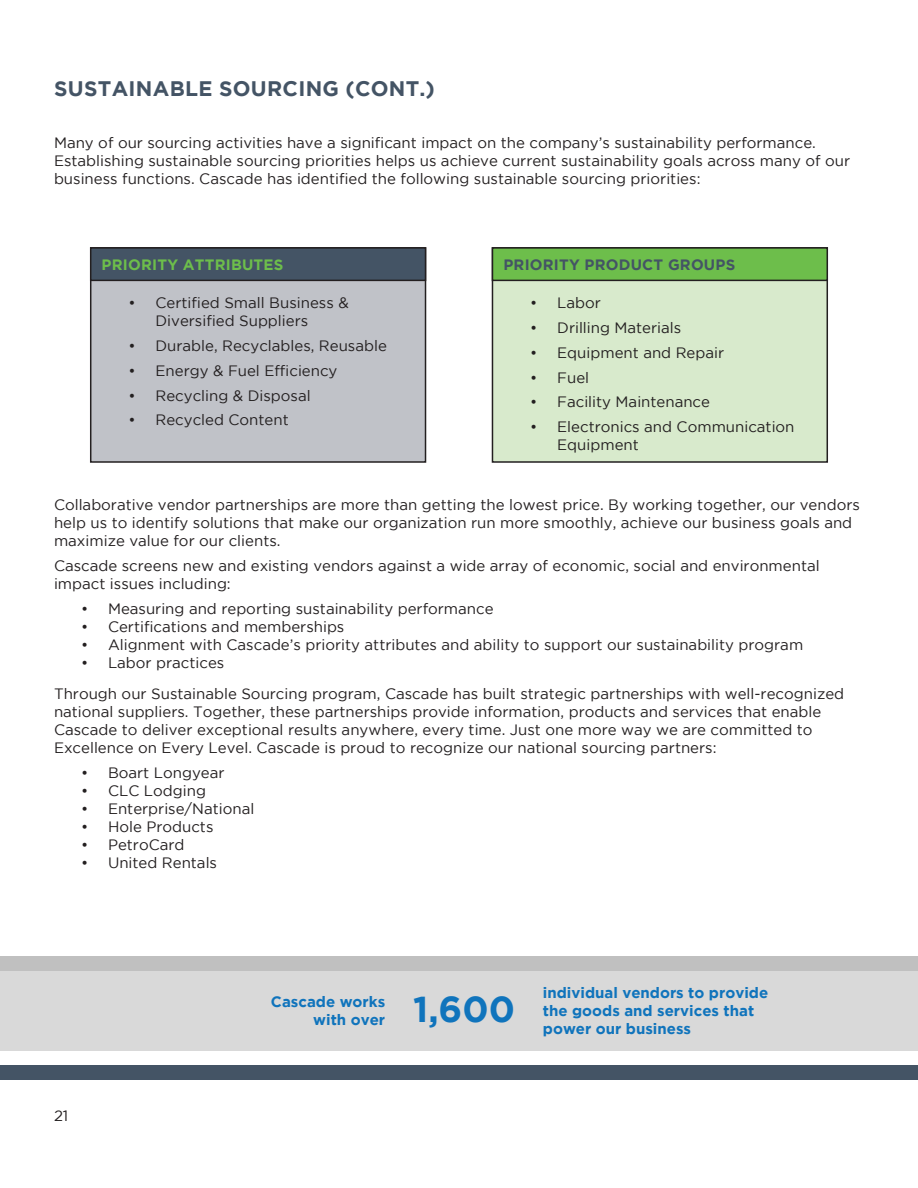
<style>
.page{position:relative;width:918px;height:1188px;background:#fff}
.page>*{position:absolute;margin:0;border:0;box-sizing:border-box;transform-origin:0 0}
.Page_Highlight{font:700 36px "Gotham";color:#1074bc}
.t1{font:700 21px "Gotham";letter-spacing:.015em;color:#445465}
.Sub-Header{font:15px/18px "Gotham";color:#231f20}
.Page_Highlight-2{font:700 15px/18px "Gotham";color:#1074bc}
.Sub-Sub_Header{font:700 15px "Gotham";letter-spacing:.015em;color:#445465}
.Sub-Sub_Header-2{font:700 15px "Gotham";letter-spacing:.015em;color:#6dbe4b}
</style>
<div class="page">
<div style="left:0;top:1065px;width:918px;height:15px;background:#445465"></div>
<div style="left:0;top:971px;width:918px;height:80px;background:#d9d9d9"></div>
<div style="left:0;top:956px;width:918px;height:15px;background:#c0c0c0"></div>
<div style="left:91px;top:248px;width:335px;height:214px;background:#c0c2c8"></div>
<div style="left:90px;top:247px;width:336px;height:216px;border:2px solid #231f20"></div>
<div style="left:91px;top:248px;width:335px;height:32px;background:#445465"></div>
<div style="left:90px;top:247px;width:336px;height:34px;border:2px solid #231f20"></div>
<div style="left:492px;top:248px;width:335px;height:214px;background:#d8eacc"></div>
<div style="left:492px;top:247px;width:336px;height:216px;border:2px solid #231f20"></div>
<div style="left:492px;top:248px;width:335px;height:32px;background:#6dbe4b"></div>
<div style="left:492px;top:247px;width:336px;height:34px;border:2px solid #231f20"></div>
<h3 class="t1" style="left:54px;top:77px;width:382px">SUSTAINABLE SOURCING (CONT.)</h3>
<p class="Sub-Header" style="left:54px;top:134px;width:798px">Many of our sourcing activities have a significant impact on the company’s sustainability performance.<br>Establishing sustainable sourcing priorities helps us achieve current sustainability goals across many of our business functions. Cascade has identified the following sustainable sourcing priorities:</p>
<p class="Sub-Sub_Header-2" style="left:102px;top:256px;width:183px">PRIORITY ATTRIBUTES</p>
<p class="Sub-Header" style="left:156px;top:294px;width:195px;text-indent:-27px">• Certified Small Business &amp;<br>Diversified Suppliers</p>
<p class="Sub-Header" style="left:129px;top:336px;width:260px">• Durable, Recyclables, Reusable</p>
<p class="Sub-Header" style="left:129px;top:361px;width:210px">• Energy &amp; Fuel Efficiency</p>
<p class="Sub-Header" style="left:129px;top:386px;width:184px">• Recycling &amp; Disposal</p>
<p class="Sub-Header" style="left:129px;top:411px;width:162px">• Recycled Content</p>
<p class="Sub-Sub_Header" style="left:503px;top:256px;width:233px">PRIORITY PRODUCT GROUPS</p>
<p class="Sub-Header" style="left:530px;top:294px;width:72px">• Labor</p>
<p class="Sub-Header" style="left:530px;top:318px;width:153px">• Drilling Materials</p>
<p class="Sub-Header" style="left:530px;top:343px;width:195px">• Equipment and Repair</p>
<p class="Sub-Header" style="left:530px;top:368px;width:60px">• Fuel</p>
<p class="Sub-Header" style="left:530px;top:393px;width:181px">• Facility Maintenance</p>
<p class="Sub-Header" style="left:557px;top:417px;width:239px;text-indent:-27px">• Electronics and Communication<br>Equipment</p>
<p class="Sub-Header" style="left:54px;top:496px;width:807px">Collaborative vendor partnerships are more than getting the lowest price. By working together, our vendors help us to identify solutions that make our organization run more smoothly, achieve our business goals and maximize value for our clients.</p>
<p class="Sub-Header" style="left:54px;top:557px;width:767px">Cascade screens new and existing vendors against a wide array of economic, social and environmental impact issues including:</p>
<p class="Sub-Header" style="left:81px;top:599px;width:414px">• Measuring and reporting sustainability performance</p>
<p class="Sub-Header" style="left:81px;top:617px;width:265px">• Certifications and memberships</p>
<p class="Sub-Header" style="left:81px;top:635px;width:724px">• Alignment with Cascade’s priority attributes and ability to support our sustainability program</p>
<p class="Sub-Header" style="left:81px;top:653px;width:145px">• Labor practices</p>
<p class="Sub-Header" style="left:54px;top:685px;width:792px">Through our Sustainable Sourcing program, Cascade has built strategic partnerships with well-recognized national suppliers. Together, these partnerships provide information, products and services that enable Cascade to deliver exceptional results anywhere, every time. Just one more way we are committed to Excellence on Every Level. Cascade is proud to recognize our national sourcing partners:</p>
<p class="Sub-Header" style="left:81px;top:764px;width:145px">• Boart Longyear</p>
<p class="Sub-Header" style="left:81px;top:782px;width:126px">• CLC Lodging</p>
<p class="Sub-Header" style="left:81px;top:800px;width:175px">• Enterprise/National</p>
<p class="Sub-Header" style="left:81px;top:818px;width:134px">• Hole Products</p>
<p class="Sub-Header" style="left:81px;top:836px;width:105px">• PetroCard</p>
<p class="Sub-Header" style="left:81px;top:854px;width:138px">• United Rentals</p>
<p class="Sub-Header" style="left:54px;top:1106px;width:16px">21</p>
<p class="Page_Highlight-2" style="left:271px;top:992px;width:116px">Cascade works</p>
<p class="Page_Highlight-2" style="left:313px;top:1010px;width:73px">with over</p>
<p class="Page_Highlight" style="left:413px;top:989px;width:103px">1,600</p>
<p class="Page_Highlight-2" style="left:543px;top:983px;width:227px">individual vendors to provide the goods and services that power our business</p>
</div>
